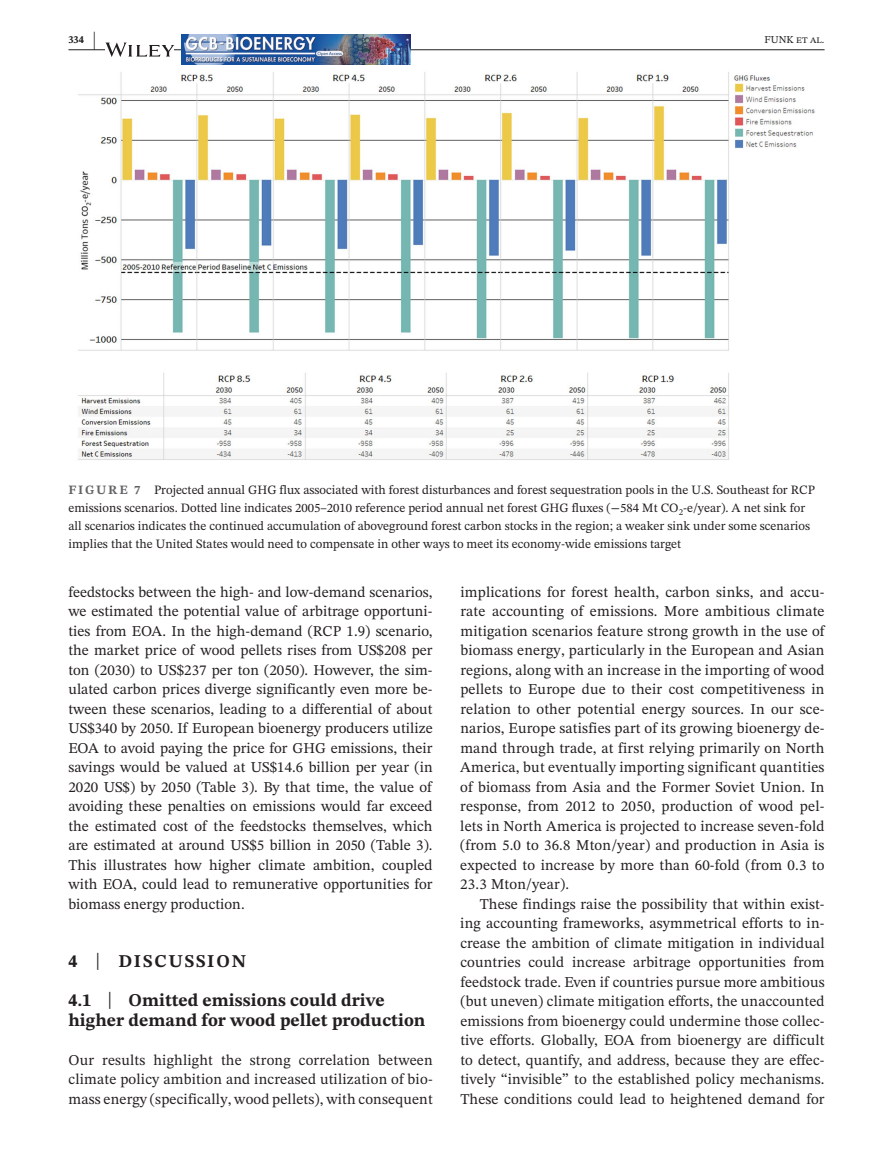
<style>
.page{position:relative;width:893px;height:1174px;background:#fff}
.page>*{position:absolute;margin:0;border:0;box-sizing:border-box;transform-origin:0 0}
.t1{font:700 18px/39px "STIX Two Text";color:#231f20}
.t2{font:15px/19.5px "STIX Two Text";letter-spacing:.01em;color:#231f20;text-align:justify}
.t3{font:12.75px/18px "STIX Two Text";color:#231f20}
.t4{font:10.5px "STIX Two Text";color:#231f20}
.t5{font:700 10.5px "STIX Two Text";color:#231f20}
.s1{font-size:21px}
.s2{font-weight:700;color:#636366}
.s3{font-weight:400;font-size:23.7px}
</style>
<div class="page">
<hr style="left:68px;top:49px;width:756px;height:1px;background:#231f20">
<svg style="left:105px;top:43px;width:69px;height:14px"></svg>
<img style="left:182px;top:35px;width:229px;height:30px">
<img style="left:78px;top:72px;width:737px;height:388px">
<p class="t5" style="left:68px;top:32px;width:29px">334 <span class="s1">|</span></p>
<p class="t4" style="left:765px;top:32px;width:61px">FUNK et al.</p>
<p class="t3" style="left:68px;top:481px;width:748px"><span class="s2">FIGURE 7</span> Projected annual GHG flux associated with forest disturbances and forest sequestration pools in the U.S. Southeast for RCP emissions scenarios. Dotted line indicates 2005–2010 reference period annual net forest GHG fluxes (−584 Mt CO<sub>2</sub>-e/year). A net sink for all scenarios indicates the continued accumulation of aboveground forest carbon stocks in the region; a weaker sink under some scenarios implies that the United States would need to compensate in other ways to meet its economy-wide emissions target</p>
<p class="t2" style="left:68px;top:582px;width:366px">feedstocks between the high- and low-demand scenarios, we estimated the potential value of arbitrage opportuni&shy;ties from EOA. In the high-demand (RCP 1.9) scenario, the market price of wood pellets rises from US$208 per ton (2030) to US$237 per ton (2050). However, the sim&shy;ulated carbon prices diverge significantly even more be&shy;tween these scenarios, leading to a differential of about US$340 by 2050. If European bioenergy producers utilize EOA to avoid paying the price for GHG emissions, their savings would be valued at US$14.6 billion per year (in 2020 US$) by 2050 (Table 3). By that time, the value of avoiding these penalties on emissions would far exceed the estimated cost of the feedstocks themselves, which are estimated at around US$5 billion in 2050 (Table 3).<br>This illustrates how higher climate ambition, coupled with EOA, could lead to remunerative opportunities for biomass energy production.</p>
<p class="t1" style="left:68px;top:942px;width:318px">4 <span class="s3">|</span> DISCUSSION<br>4.1 <span class="s3">|</span> Omitted emissions could drive</p>
<p class="t1" style="left:68px;top:1001px;width:359px">higher demand for wood pellet production</p>
<p class="t2" style="left:68px;top:1050px;width:366px">Our results highlight the strong correlation between climate policy ambition and increased utilization of bio&shy;mass energy (specifically, wood pellets), with consequent</p>
<p class="t2" style="left:460px;top:582px;width:366px">implications for forest health, carbon sinks, and accu&shy;rate accounting of emissions. More ambitious climate mitigation scenarios feature strong growth in the use of biomass energy, particularly in the European and Asian regions, along with an increase in the importing of wood pellets to Europe due to their cost competitiveness in relation to other potential energy sources. In our sce&shy;narios, Europe satisfies part of its growing bioenergy de&shy;mand through trade, at first relying primarily on North America, but eventually importing significant quantities of biomass from Asia and the Former Soviet Union. In response, from 2012 to 2050, production of wood pel&shy;lets in North America is projected to increase seven-fold (from 5.0 to 36.8 Mton/year) and production in Asia is expected to increase by more than 60-fold (from 0.3 to 23.3 Mton/year).</p>
<p class="t2" style="left:460px;top:894px;width:366px;text-indent:19px">These findings raise the possibility that within exist&shy;ing accounting frameworks, asymmetrical efforts to in&shy;crease the ambition of climate mitigation in individual countries could increase arbitrage opportunities from feedstock trade. Even if countries pursue more ambitious (but uneven) climate mitigation efforts, the unaccounted emissions from bioenergy could undermine those collec&shy;tive efforts. Globally, EOA from bioenergy are difficult to detect, quantify, and address, because they are effec&shy;tively “invisible” to the established policy mechanisms.<br>These conditions could lead to heightened demand for</p>
</div>
